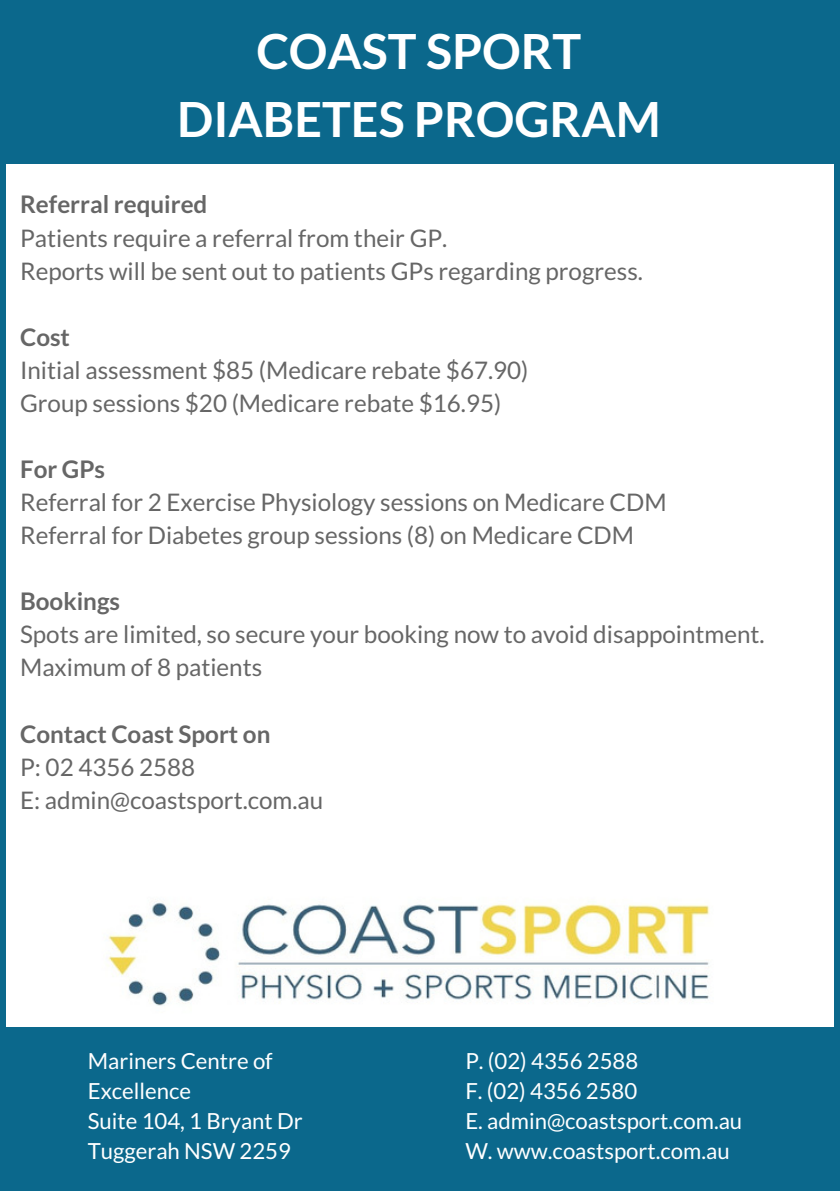
<style>
.page{position:relative;width:840px;height:1191px;background:#fff}
.page>*{position:absolute;margin:0;border:0;box-sizing:border-box;transform-origin:0 0}
.t1{font:700 48.4px/67.6px "Lato";color:#fff;text-align:center}
.t2{font:24.2px/33px "Lato";color:#666}
.t3{font:700 24.2px "Lato";color:#666}
.t4{font:22.2px/30px "Lato";color:#fff}
</style>
<div class="page">
<hr style="left:0;top:0;width:839px;height:2px;background:#0b688c">
<div style="left:0;top:2px;width:839px;height:1189px;background:#0b688c"></div>
<div style="left:7px;top:164px;width:826px;height:862px;background:#fff"></div>
<img style="left:107px;top:901px;width:603px;height:105px">
<h1 class="t1" style="left:177px;top:17px;width:485px">COAST SPORT<br>DIABETES PROGRAM</h1>
<p class="t3" style="left:20px;top:189px;width:189px">Referral required</p>
<p class="t2" style="left:20px;top:221px;width:624px">Patients require a referral from their GP.<br>Reports will be sent out to patients GPs regarding progress.</p>
<p class="t3" style="left:20px;top:322px;width:51px">Cost</p>
<p class="t2" style="left:20px;top:353px;width:509px">Initial assessment $85 (Medicare rebate $67.90)<br>Group sessions $20 (Medicare rebate $16.95)</p>
<p class="t3" style="left:20px;top:454px;width:86px">For GPs</p>
<p class="t2" style="left:20px;top:485px;width:647px">Referral for 2 Exercise Physiology sessions on Medicare CDM<br>Referral for Diabetes group sessions (8) on Medicare CDM</p>
<p class="t3" style="left:20px;top:586px;width:101px">Bookings</p>
<p class="t2" style="left:20px;top:617px;width:745px">Spots are limited, so secure your booking now to avoid disappointment.<br>Maximum of 8 patients</p>
<p class="t3" style="left:20px;top:718px;width:252px">Contact Coast Sport on</p>
<p class="t2" style="left:20px;top:750px;width:304px">P: 02 4356 2588<br>E: admin@coastsport.com.au</p>
<p class="t4" style="left:88px;top:1045px;width:216px">Mariners Centre of<br>Excellence<br>Suite 104, 1 Bryant Dr<br>Tuggerah NSW 2259</p>
<p class="t4" style="left:465px;top:1045px;width:278px">P. (02) 4356 2588<br>F. (02) 4356 2580<br>E. admin@coastsport.com.au<br>W. www.coastsport.com.au</p>
</div>
